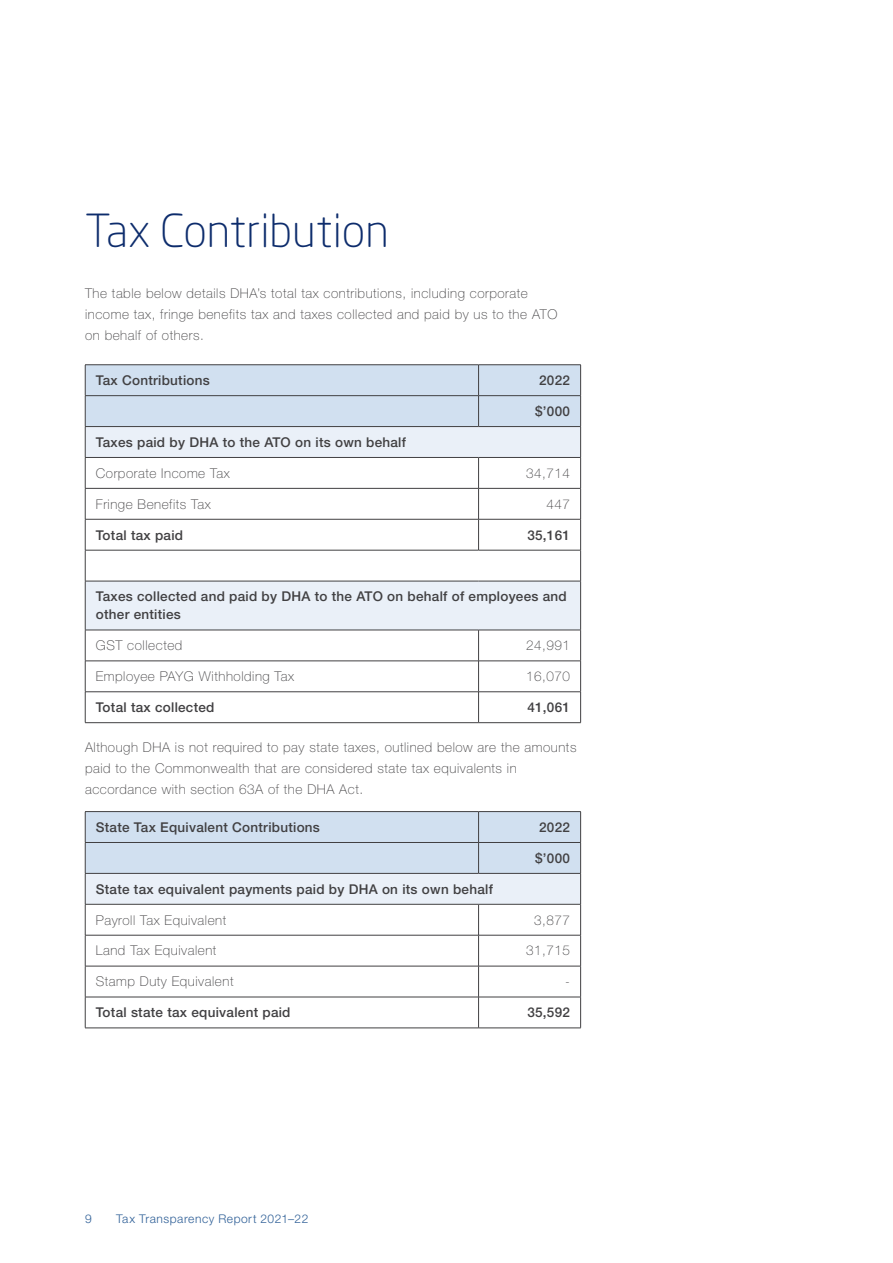
<style>
.page{position:relative;width:893px;height:1263px;background:#fff}
.page>*{position:absolute;margin:0;border:0;box-sizing:border-box;transform-origin:0 0}
.t1{font:300 45px "Neo Sans Std";color:#0d2c6c}
.text{font:100 13.5px/21px "Helvetica Neue LT Std";letter-spacing:.04em;color:#414042}
.Table__body{font:500 13.5px/18px "Helvetica Neue LT Std";letter-spacing:.02em;color:#414042}
.Table__body-2{font:100 13.5px "Helvetica Neue LT Std";letter-spacing:.04em;color:#414042}
.Table_head{font:500 13.5px "Helvetica Neue LT Std";letter-spacing:.02em;color:#414042}
.t2{font:300 12px "Helvetica Neue LT Std";letter-spacing:.045em;color:#316198}
</style>
<div class="page">
<div style="left:86px;top:365px;width:494px;height:61px;background:#d1e0f0"></div>
<div style="left:86px;top:427px;width:494px;height:30px;background:#eaf0f8"></div>
<svg style="left:86px;top:458px;width:494px;height:264px"></svg>
<hr style="left:478px;top:365px;width:1px;height:30px;background:#414042">
<hr style="left:478px;top:396px;width:1px;height:30px;background:#414042">
<hr style="left:478px;top:458px;width:1px;height:30px;background:#414042">
<hr style="left:85px;top:488px;width:394px;height:1px;background:#414042">
<hr style="left:479px;top:488px;width:102px;height:1px;background:#414042">
<hr style="left:478px;top:488px;width:1px;height:31px;background:#414042">
<hr style="left:85px;top:519px;width:394px;height:1px;background:#414042">
<hr style="left:479px;top:519px;width:102px;height:1px;background:#414042">
<hr style="left:478px;top:519px;width:1px;height:31px;background:#414042">
<hr style="left:478px;top:630px;width:1px;height:31px;background:#414042">
<hr style="left:85px;top:661px;width:394px;height:1px;background:#414042">
<hr style="left:479px;top:661px;width:102px;height:1px;background:#414042">
<hr style="left:478px;top:661px;width:1px;height:31px;background:#414042">
<hr style="left:85px;top:691px;width:394px;height:1px;background:#414042">
<hr style="left:479px;top:691px;width:102px;height:1px;background:#414042">
<hr style="left:478px;top:692px;width:1px;height:30px;background:#414042">
<hr style="left:85px;top:364px;width:394px;height:1px;background:#414042">
<hr style="left:85px;top:365px;width:1px;height:30px;background:#414042">
<hr style="left:479px;top:364px;width:102px;height:1px;background:#414042">
<hr style="left:580px;top:365px;width:1px;height:30px;background:#414042">
<hr style="left:85px;top:458px;width:1px;height:30px;background:#414042">
<hr style="left:580px;top:458px;width:1px;height:30px;background:#414042">
<hr style="left:85px;top:488px;width:1px;height:31px;background:#414042">
<hr style="left:580px;top:488px;width:1px;height:31px;background:#414042">
<hr style="left:85px;top:519px;width:1px;height:31px;background:#414042">
<hr style="left:580px;top:519px;width:1px;height:31px;background:#414042">
<hr style="left:85px;top:630px;width:1px;height:31px;background:#414042">
<hr style="left:580px;top:630px;width:1px;height:31px;background:#414042">
<hr style="left:85px;top:661px;width:1px;height:31px;background:#414042">
<hr style="left:580px;top:661px;width:1px;height:31px;background:#414042">
<hr style="left:85px;top:692px;width:1px;height:30px;background:#414042">
<hr style="left:580px;top:692px;width:1px;height:30px;background:#414042">
<hr style="left:85px;top:722px;width:394px;height:1px;background:#414042">
<hr style="left:479px;top:722px;width:102px;height:1px;background:#414042">
<hr style="left:85px;top:395px;width:394px;height:1px;background:#414042">
<hr style="left:85px;top:396px;width:1px;height:30px;background:#414042">
<hr style="left:479px;top:395px;width:102px;height:1px;background:#414042">
<hr style="left:580px;top:396px;width:1px;height:30px;background:#414042">
<hr style="left:85px;top:426px;width:394px;height:1px;background:#414042">
<hr style="left:479px;top:426px;width:102px;height:1px;background:#414042">
<hr style="left:85px;top:427px;width:1px;height:30px;background:#414042">
<hr style="left:580px;top:427px;width:1px;height:30px;background:#414042">
<hr style="left:85px;top:457px;width:394px;height:1px;background:#414042">
<hr style="left:479px;top:457px;width:102px;height:1px;background:#414042">
<hr style="left:85px;top:581px;width:1px;height:49px;background:#414042">
<hr style="left:580px;top:581px;width:1px;height:49px;background:#414042">
<hr style="left:85px;top:630px;width:394px;height:1px;background:#414042">
<hr style="left:479px;top:630px;width:102px;height:1px;background:#414042">
<hr style="left:85px;top:550px;width:394px;height:1px;background:#414042">
<hr style="left:85px;top:550px;width:1px;height:31px;background:#414042">
<hr style="left:479px;top:550px;width:102px;height:1px;background:#414042">
<hr style="left:580px;top:550px;width:1px;height:31px;background:#414042">
<hr style="left:85px;top:581px;width:394px;height:1px;background:#414042">
<hr style="left:479px;top:581px;width:102px;height:1px;background:#414042">
<div style="left:86px;top:812px;width:494px;height:61px;background:#d1e0f0"></div>
<div style="left:85px;top:873px;width:496px;height:31px;background:#eaf0f8"></div>
<svg style="left:86px;top:905px;width:494px;height:92px"></svg>
<hr style="left:478px;top:812px;width:1px;height:30px;background:#414042">
<hr style="left:478px;top:843px;width:1px;height:30px;background:#414042">
<hr style="left:478px;top:904px;width:1px;height:31px;background:#414042">
<hr style="left:85px;top:935px;width:394px;height:1px;background:#414042">
<hr style="left:479px;top:935px;width:102px;height:1px;background:#414042">
<hr style="left:478px;top:935px;width:1px;height:31px;background:#414042">
<hr style="left:85px;top:966px;width:394px;height:1px;background:#414042">
<hr style="left:479px;top:966px;width:102px;height:1px;background:#414042">
<hr style="left:478px;top:966px;width:1px;height:31px;background:#414042">
<hr style="left:85px;top:997px;width:394px;height:1px;background:#414042">
<hr style="left:479px;top:997px;width:102px;height:1px;background:#414042">
<hr style="left:478px;top:997px;width:1px;height:31px;background:#414042">
<hr style="left:85px;top:811px;width:394px;height:1px;background:#414042">
<hr style="left:85px;top:812px;width:1px;height:30px;background:#414042">
<hr style="left:479px;top:811px;width:102px;height:1px;background:#414042">
<hr style="left:580px;top:812px;width:1px;height:30px;background:#414042">
<hr style="left:85px;top:904px;width:1px;height:31px;background:#414042">
<hr style="left:580px;top:904px;width:1px;height:31px;background:#414042">
<hr style="left:85px;top:935px;width:1px;height:31px;background:#414042">
<hr style="left:580px;top:935px;width:1px;height:31px;background:#414042">
<hr style="left:85px;top:966px;width:1px;height:31px;background:#414042">
<hr style="left:580px;top:966px;width:1px;height:31px;background:#414042">
<hr style="left:85px;top:997px;width:1px;height:31px;background:#414042">
<hr style="left:580px;top:997px;width:1px;height:31px;background:#414042">
<hr style="left:85px;top:1028px;width:394px;height:1px;background:#414042">
<hr style="left:479px;top:1028px;width:102px;height:1px;background:#414042">
<hr style="left:85px;top:842px;width:394px;height:1px;background:#414042">
<hr style="left:85px;top:843px;width:1px;height:30px;background:#414042">
<hr style="left:479px;top:842px;width:102px;height:1px;background:#414042">
<hr style="left:580px;top:843px;width:1px;height:30px;background:#414042">
<hr style="left:85px;top:873px;width:394px;height:1px;background:#414042">
<hr style="left:85px;top:873px;width:1px;height:31px;background:#414042">
<hr style="left:479px;top:873px;width:102px;height:1px;background:#414042">
<hr style="left:580px;top:873px;width:1px;height:31px;background:#414042">
<hr style="left:85px;top:904px;width:394px;height:1px;background:#414042">
<hr style="left:479px;top:904px;width:102px;height:1px;background:#414042">
<h1 class="t1" style="left:85px;top:204px;width:305px">Tax Contribution</h1>
<p class="text" style="left:85px;top:282px;width:474px">The table below details DHA’s total tax contributions, including corporate income tax, fringe benefits tax and taxes collected and paid by us to the ATO on behalf of others.</p>
<p class="Table_head" style="left:96px;top:372px;width:115px">Tax Contributions</p>
<p class="Table_head" style="left:539px;top:372px;width:32px">2022</p>
<p class="Table_head" style="left:535px;top:403px;width:36px">$’000</p>
<p class="Table__body" style="left:96px;top:433px;width:312px">Taxes paid by DHA to the ATO on its own behalf</p>
<p class="Table__body-2" style="left:96px;top:465px;width:135px">Corporate Income Tax</p>
<p class="Table__body-2" style="left:526px;top:465px;width:45px">34,714</p>
<p class="Table__body-2" style="left:96px;top:496px;width:116px">Fringe Benefits Tax</p>
<p class="Table__body-2" style="left:546px;top:496px;width:25px">447</p>
<p class="Table__body" style="left:96px;top:526px;width:89px">Total tax paid</p>
<p class="Table__body" style="left:527px;top:526px;width:44px">35,161</p>
<p class="Table__body" style="left:96px;top:587px;width:472px">Taxes collected and paid by DHA to the ATO on behalf of employees and other entities</p>
<p class="Table__body-2" style="left:96px;top:638px;width:88px">GST collected</p>
<p class="Table__body-2" style="left:526px;top:638px;width:45px">24,991</p>
<p class="Table__body-2" style="left:96px;top:669px;width:200px">Employee PAYG Withholding Tax</p>
<p class="Table__body-2" style="left:526px;top:669px;width:45px">16,070</p>
<p class="Table__body" style="left:96px;top:698px;width:120px">Total tax collected</p>
<p class="Table__body" style="left:527px;top:698px;width:44px">41,061</p>
<p class="text" style="left:85px;top:737px;width:493px">Although DHA is not required to pay state taxes, outlined below are the amounts paid to the Commonwealth that are considered state tax equivalents in accordance with section 63A of the DHA Act.</p>
<p class="Table_head" style="left:96px;top:819px;width:226px">State Tax Equivalent Contributions</p>
<p class="Table_head" style="left:539px;top:819px;width:32px">2022</p>
<p class="Table_head" style="left:535px;top:850px;width:36px">$’000</p>
<p class="Table__body" style="left:96px;top:880px;width:399px">State tax equivalent payments paid by DHA on its own behalf</p>
<p class="Table__body-2" style="left:96px;top:912px;width:132px">Payroll Tax Equivalent</p>
<p class="Table__body-2" style="left:534px;top:912px;width:37px">3,877</p>
<p class="Table__body-2" style="left:96px;top:943px;width:122px">Land Tax Equivalent</p>
<p class="Table__body-2" style="left:526px;top:943px;width:45px">31,715</p>
<p class="Table__body-2" style="left:96px;top:974px;width:139px">Stamp Duty Equivalent</p>
<p class="Table__body-2" style="left:565px;top:974px;width:6px">-</p>
<p class="Table__body" style="left:96px;top:1003px;width:196px">Total state tax equivalent paid</p>
<p class="Table__body" style="left:527px;top:1003px;width:44px">35,592</p>
<p class="t2" style="left:85px;top:1212px;width:8px">9</p>
<p class="t2" style="left:116px;top:1212px;width:194px">Tax Transparency Report 2021–22</p>
</div>
